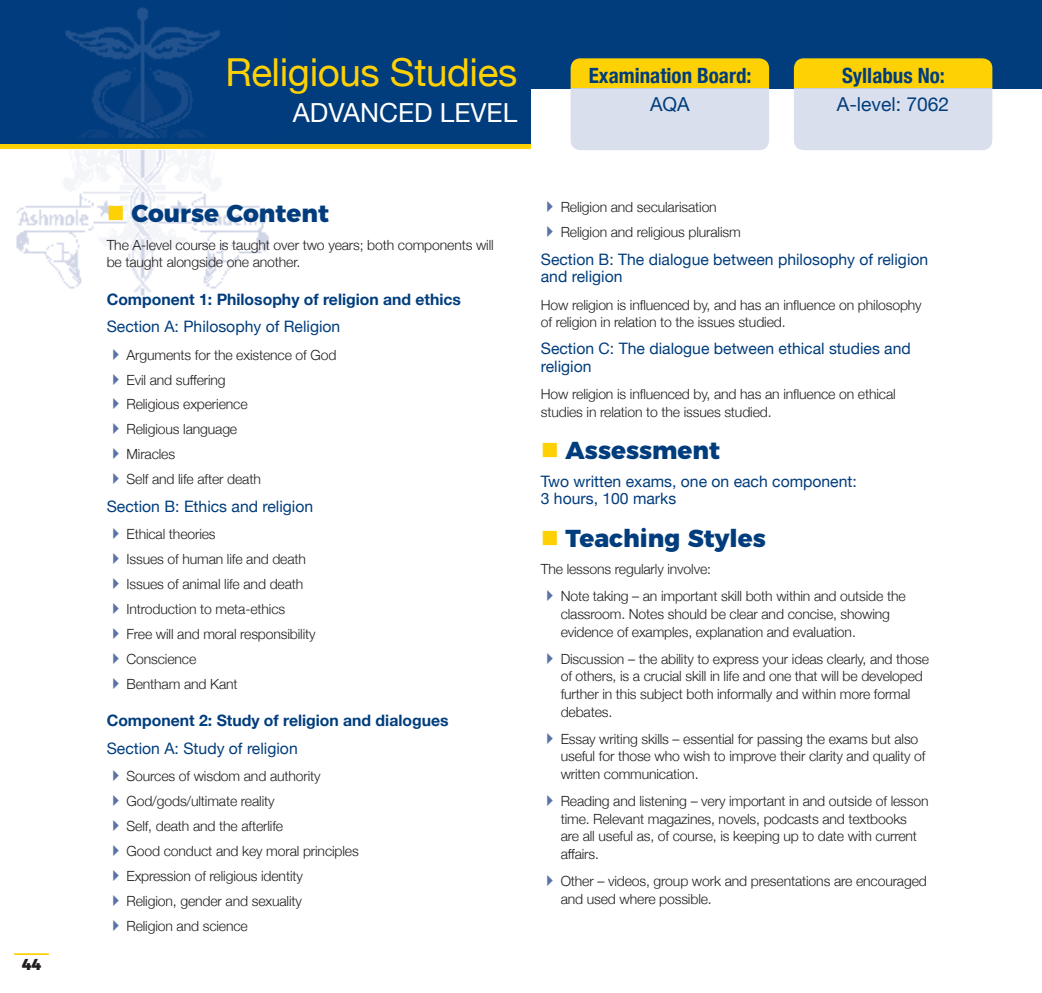
<style>
.page{position:relative;width:1042px;height:993px;background:#fff}
.page>*{position:absolute;margin:0;border:0;box-sizing:border-box;transform-origin:0 0}
.t1{font:38.5px "Helvetica Neue";letter-spacing:-.01em;color:#fed105}
.t2{font:26.25px "Helvetica Neue";color:#fff}
.t3{font:800 24.5px "Montserrat";color:#013d7d}
.t4{font:700 condensed 21px "Helvetica Neue";color:#013d7d}
.t5{font:19.25px "Helvetica Neue";color:#013d7d}
.t6{font:15.75px/17.5px "Helvetica Neue";color:#013d7d}
.t7{font:700 15.75px "Helvetica Neue";color:#013d7d}
.t8{font:800 15.75px "Montserrat";color:#231f20}
.t9{font:300 14px/25px "Helvetica Neue";letter-spacing:-.01em;color:#231f20}
</style>
<div class="page">
<div style="left:0;top:50px;width:531px;height:99px;background:#fed105"></div>
<div style="left:0;top:0;width:1042px;height:88px;background:#013d7d"></div>
<svg style="left:570px;top:58px;width:199px;height:92px;background:#e3d9a2"></svg>
<svg style="left:794px;top:58px;width:198px;height:92px;background:#e4d9a1"></svg>
<div style="left:0;top:45px;width:531px;height:99px;background:#013d7d"></div>
<img style="left:16px;top:150px;width:253px;height:146px">
<img style="left:65px;top:8px;width:155px;height:130px">
<hr style="left:14px;top:952px;width:35px;height:2px;background:#fed105">
<svg style="left:109px;top:206px;width:14px;height:14px"></svg>
<p class="t8" style="left:22px;top:950px;width:21px">44</p>
<h1 class="t1" style="left:225px;top:45px;width:293px">Religious Studies</h1>
<h2 class="t2" style="left:293px;top:93px;width:226px">ADVANCED LEVEL</h2>
<h3 class="t4" style="left:589px;top:58px;width:164px">Examination Board:</h3>
<h3 class="t4" style="left:842px;top:58px;width:104px">Syllabus No:</h3>
<h3 class="t5" style="left:650px;top:90px;width:41px">AQA</h3>
<h3 class="t5" style="left:837px;top:90px;width:114px">A-level: 7062</h3>
<h3 class="t3" style="left:131px;top:193px;width:199px">Course Content</h3>
<p class="t9" style="left:107px;top:235px;width:389px;line-height:17.5px">The A-level course is taught over two years; both components will be taught alongside one another.</p>
<p class="t7" style="left:107px;top:286px;width:356px">Component 1: Philosophy of religion and ethics</p>
<p class="t6" style="left:107px;top:318px;width:235px">Section A: Philosophy of Religion</p>
<p class="t9" style="left:126px;top:341px;width:211px">Arguments for the existence of God<br>Evil and suffering<br>Religious experience<br>Religious language<br>Miracles<br>Self and life after death</p>
<p class="t6" style="left:107px;top:498px;width:208px">Section B: Ethics and religion</p>
<p class="t9" style="left:126px;top:520px;width:191px">Ethical theories<br>Issues of human life and death<br>Issues of animal life and death<br>Introduction to meta-ethics<br>Free will and moral responsibility<br>Conscience<br>Bentham and Kant</p>
<p class="t7" style="left:107px;top:708px;width:343px">Component 2: Study of religion and dialogues</p>
<p class="t6" style="left:107px;top:740px;width:193px">Section A: Study of religion</p>
<p class="t9" style="left:126px;top:762px;width:234px">Sources of wisdom and authority<br>God/gods/ultimate reality<br>Self, death and the afterlife<br>Good conduct and key moral principles<br>Expression of religious identity<br>Religion, gender and sexuality<br>Religion and science</p>
<p class="t9" style="left:561px;top:193px;width:182px">Religion and secularisation<br>Religion and religious pluralism</p>
<p class="t6" style="left:541px;top:251px;width:389px">Section B: The dialogue between philosophy of religion and religion</p>
<p class="t9" style="left:541px;top:294px;width:382px;line-height:17.5px">How religion is influenced by, and has an influence on philosophy of religion in relation to the issues studied.</p>
<p class="t6" style="left:541px;top:341px;width:371px">Section C: The dialogue between ethical studies and religion</p>
<p class="t9" style="left:541px;top:384px;width:356px;line-height:17.5px">How religion is influenced by, and has an influence on ethical studies in relation to the issues studied.</p>
<h3 class="t3" style="left:565px;top:430px;width:156px">Assessment</h3>
<p class="t6" style="left:541px;top:473px;width:317px">Two written exams, one on each component:<br>3 hours, 100 marks</p>
<h3 class="t3" style="left:565px;top:517px;width:202px">Teaching Styles</h3>
<p class="t9" style="left:561px;top:554px;width:346px;line-height:27.5px;text-indent:-20px">The lessons regularly involve:<br>Note taking – an important skill both within and outside the</p>
<p class="t9" style="left:561px;top:604px;width:331px;line-height:17.5px">classroom. Notes should be clear and concise, showing evidence of examples, explanation and evaluation.</p>
<p class="t9" style="left:561px;top:649px;width:370px;line-height:17.5px">Discussion – the ability to express your ideas clearly, and those of others, is a crucial skill in life and one that will be developed further in this subject both informally and within more formal debates.</p>
<p class="t9" style="left:561px;top:729px;width:366px;line-height:17.5px">Essay writing skills – essential for passing the exams but also useful for those who wish to improve their clarity and quality of written communication.</p>
<p class="t9" style="left:561px;top:791px;width:369px;line-height:17.5px">Reading and listening – very important in and outside of lesson time. Relevant magazines, novels, podcasts and textbooks are all useful as, of course, is keeping up to date with current affairs.</p>
<p class="t9" style="left:561px;top:871px;width:368px;line-height:17.5px">Other – videos, group work and presentations are encouraged and used where possible.</p>
</div>
